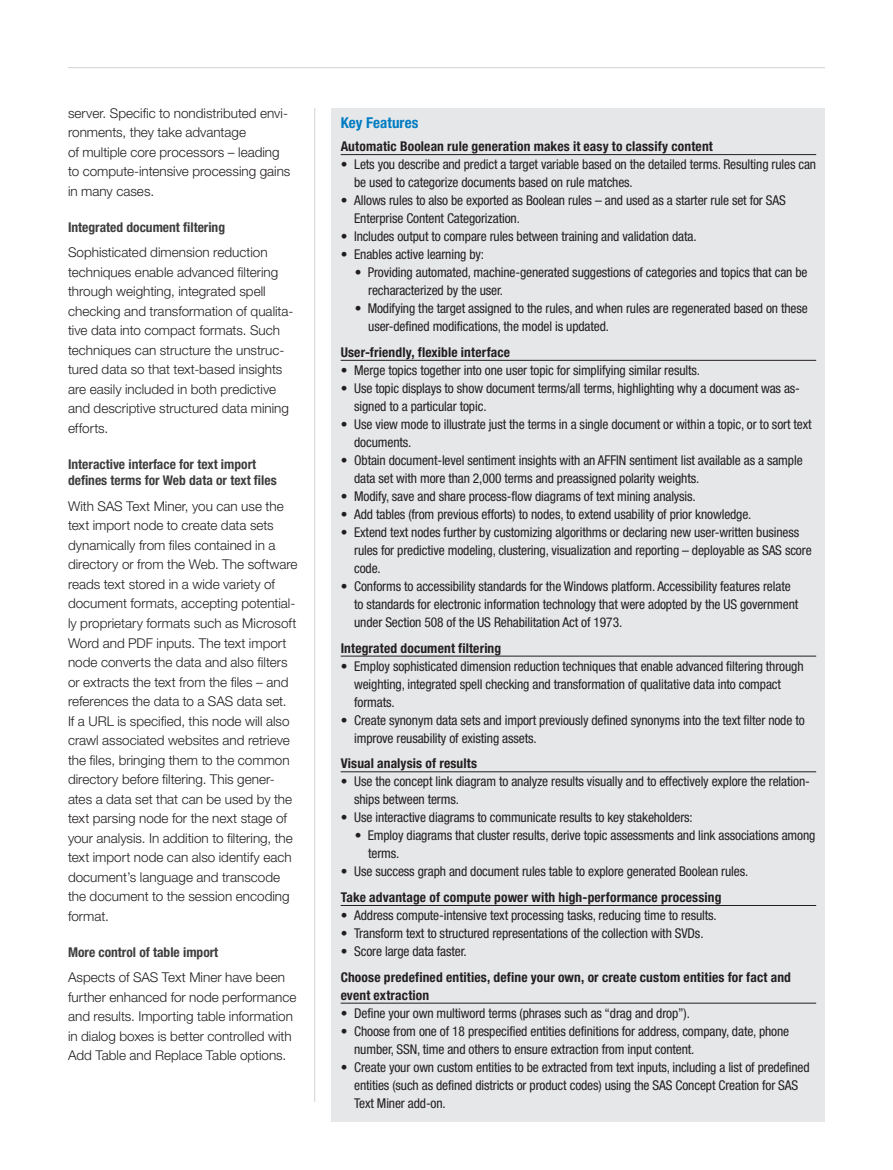
<style>
.page{position:relative;width:893px;height:1170px;background:#fff}
.page>*{position:absolute;margin:0;border:0;box-sizing:border-box;transform-origin:0 0}
.Key_features_head{font:700 condensed 15px "Helvetica Neue LT Std";letter-spacing:.005em;color:#007cc2}
.Key_features_bullet{font:condensed 13.5px/18px "Helvetica Neue LT Std";letter-spacing:-.01em;color:#231f20}
.Body{font:300 13.5px/19.5px "Helvetica Neue LT Std";color:#231f20}
.Key_features_subhead{font:700 condensed 13.5px/18px "Helvetica Neue LT Std";letter-spacing:.01em;color:#231f20}
.Subhd2__Body{font:700 condensed 13.5px/16.5px "Helvetica Neue LT Std";color:#3e3e3f}
</style>
<div class="page">
<hr style="left:68px;top:67px;width:757px;height:1px;background:#d1d2d4">
<hr style="left:314px;top:108px;width:1px;height:993px;background:#d1d2d4">
<div style="left:332px;top:108px;width:493px;height:1013px;background:#e6e7e9"></div>
<hr style="left:341px;top:154px;width:475px;height:1px;background:#231f20">
<hr style="left:341px;top:360px;width:475px;height:1px;background:#231f20">
<hr style="left:341px;top:655px;width:475px;height:1px;background:#231f20">
<hr style="left:341px;top:771px;width:475px;height:1px;background:#231f20">
<hr style="left:341px;top:905px;width:475px;height:1px;background:#231f20">
<hr style="left:341px;top:1002px;width:475px;height:1px;background:#231f20">
<p class="Body" style="left:68px;top:103px;width:224px">server. Specific to nondistributed envi&shy;ronments, they take advantage<br>of multiple core processors – leading to compute-intensive processing gains in many cases.</p>
<p class="Subhd2__Body" style="left:68px;top:218px;width:159px">Integrated document filtering</p>
<p class="Body" style="left:68px;top:242px;width:225px">Sophisticated dimension reduction techniques enable advanced filtering through weighting, integrated spell checking and transformation of qualita&shy;tive data into compact formats. Such techniques can structure the unstruc&shy;tured data so that text-based insights are easily included in both predictive and descriptive structured data mining efforts.</p>
<p class="Subhd2__Body" style="left:68px;top:455px;width:210px">Interactive interface for text import defines terms for Web data or text files</p>
<p class="Body" style="left:68px;top:496px;width:231px">With SAS Text Miner, you can use the text import node to create data sets dynamically from files contained in a directory or from the Web. The software reads text stored in a wide variety of document formats, accepting potential&shy;ly proprietary formats such as Microsoft Word and PDF inputs. The text import node converts the data and also filters or extracts the text from the files – and references the data to a SAS data set.<br>If a URL is specified, this node will also crawl associated websites and retrieve the files, bringing them to the common directory before filtering. This gener&shy;ates a data set that can be used by the text parsing node for the next stage of your analysis. In addition to filtering, the text import node can also identify each document’s language and transcode the document to the session encoding format.</p>
<p class="Subhd2__Body" style="left:68px;top:943px;width:152px">More control of table import</p>
<p class="Body" style="left:68px;top:967px;width:230px">Aspects of SAS Text Miner have been further enhanced for node performance and results. Importing table information in dialog boxes is better controlled with Add Table and Replace Table options.</p>
<p class="Key_features_head" style="left:341px;top:113px;width:79px">Key Features</p>
<p class="Key_features_subhead" style="left:341px;top:137px;width:374px">Automatic Boolean rule generation makes it easy to classify content</p>
<p class="Key_features_bullet" style="left:354px;top:155px;width:463px;text-indent:-14px">• Lets you describe and predict a target variable based on the detailed terms. Resulting rules can be used to categorize documents based on rule matches.</p>
<p class="Key_features_bullet" style="left:354px;top:191px;width:433px;text-indent:-14px">• Allows rules to also be exported as Boolean rules – and used as a starter rule set for SAS<br>Enterprise Content Categorization.</p>
<p class="Key_features_bullet" style="left:341px;top:227px;width:357px">• Includes output to compare rules between training and validation data.</p>
<p class="Key_features_bullet" style="left:341px;top:245px;width:145px">• Enables active learning by:</p>
<p class="Key_features_bullet" style="left:368px;top:263px;width:441px;text-indent:-14px">• Providing automated, machine-generated suggestions of categories and topics that can be recharacterized by the user.</p>
<p class="Key_features_bullet" style="left:368px;top:299px;width:441px;text-indent:-14px">• Modifying the target assigned to the rules, and when rules are regenerated based on these user-defined modifications, the model is updated.</p>
<p class="Key_features_subhead" style="left:341px;top:343px;width:171px">User-friendly, flexible interface</p>
<p class="Key_features_bullet" style="left:341px;top:361px;width:361px">• Merge topics together into one user topic for simplifying similar results.</p>
<p class="Key_features_bullet" style="left:354px;top:379px;width:446px;text-indent:-14px">• Use topic displays to show document terms/all terms, highlighting why a document was as&shy;signed to a particular topic.</p>
<p class="Key_features_bullet" style="left:354px;top:415px;width:459px;text-indent:-14px">• Use view mode to illustrate just the terms in a single document or within a topic, or to sort text documents.</p>
<p class="Key_features_bullet" style="left:354px;top:451px;width:450px;text-indent:-14px">• Obtain document-level sentiment insights with an AFFIN sentiment list available as a sample data set with more than 2,000 terms and preassigned polarity weights.</p>
<p class="Key_features_bullet" style="left:341px;top:487px;width:357px">• Modify, save and share process-flow diagrams of text mining analysis.</p>
<p class="Key_features_bullet" style="left:341px;top:505px;width:412px">• Add tables (from previous efforts) to nodes, to extend usability of prior knowledge.</p>
<p class="Key_features_bullet" style="left:354px;top:523px;width:459px;text-indent:-14px">• Extend text nodes further by customizing algorithms or declaring new user-written business rules for predictive modeling, clustering, visualization and reporting – deployable as SAS score code.</p>
<p class="Key_features_bullet" style="left:354px;top:577px;width:446px;text-indent:-14px">• Conforms to accessibility standards for the Windows platform. Accessibility features relate to standards for electronic information technology that were adopted by the US government under Section 508 of the US Rehabilitation Act of 1973.</p>
<p class="Key_features_subhead" style="left:341px;top:638px;width:162px">Integrated document filtering</p>
<p class="Key_features_bullet" style="left:354px;top:656px;width:451px;text-indent:-14px">• Employ sophisticated dimension reduction techniques that enable advanced filtering through weighting, integrated spell checking and transformation of qualitative data into compact formats.</p>
<p class="Key_features_bullet" style="left:354px;top:710px;width:452px;text-indent:-14px">• Create synonym data sets and import previously defined synonyms into the text filter node to improve reusability of existing assets.</p>
<p class="Key_features_subhead" style="left:341px;top:754px;width:138px">Visual analysis of results</p>
<p class="Key_features_bullet" style="left:354px;top:772px;width:456px;text-indent:-14px">• Use the concept link diagram to analyze results visually and to effectively explore the relation&shy;ships between terms.</p>
<p class="Key_features_bullet" style="left:341px;top:808px;width:354px">• Use interactive diagrams to communicate results to key stakeholders:</p>
<p class="Key_features_bullet" style="left:368px;top:826px;width:449px;text-indent:-14px">• Employ diagrams that cluster results, derive topic assessments and link associations among terms.</p>
<p class="Key_features_bullet" style="left:341px;top:862px;width:409px">• Use success graph and document rules table to explore generated Boolean rules.</p>
<p class="Key_features_subhead" style="left:341px;top:888px;width:382px">Take advantage of compute power with high-performance processing</p>
<p class="Key_features_bullet" style="left:341px;top:906px;width:378px">• Address compute-intensive text processing tasks, reducing time to results.</p>
<p class="Key_features_bullet" style="left:341px;top:924px;width:364px">• Transform text to structured representations of the collection with SVDs.</p>
<p class="Key_features_bullet" style="left:341px;top:942px;width:128px">• Score large data faster.</p>
<p class="Key_features_subhead" style="left:341px;top:967px;width:452px">Choose predefined entities, define your own, or create custom entities for fact and event extraction</p>
<p class="Key_features_bullet" style="left:341px;top:1003px;width:351px">• Define your own multiword terms (phrases such as “drag and drop”).</p>
<p class="Key_features_bullet" style="left:354px;top:1021px;width:436px;text-indent:-14px">• Choose from one of 18 prespecified entities definitions for address, company, date, phone number, SSN, time and others to ensure extraction from input content.</p>
<p class="Key_features_bullet" style="left:354px;top:1057px;width:457px;text-indent:-14px">• Create your own custom entities to be extracted from text inputs, including a list of predefined entities (such as defined districts or product codes) using the SAS Concept Creation for SAS<br>Text Miner add-on.</p>
</div>
